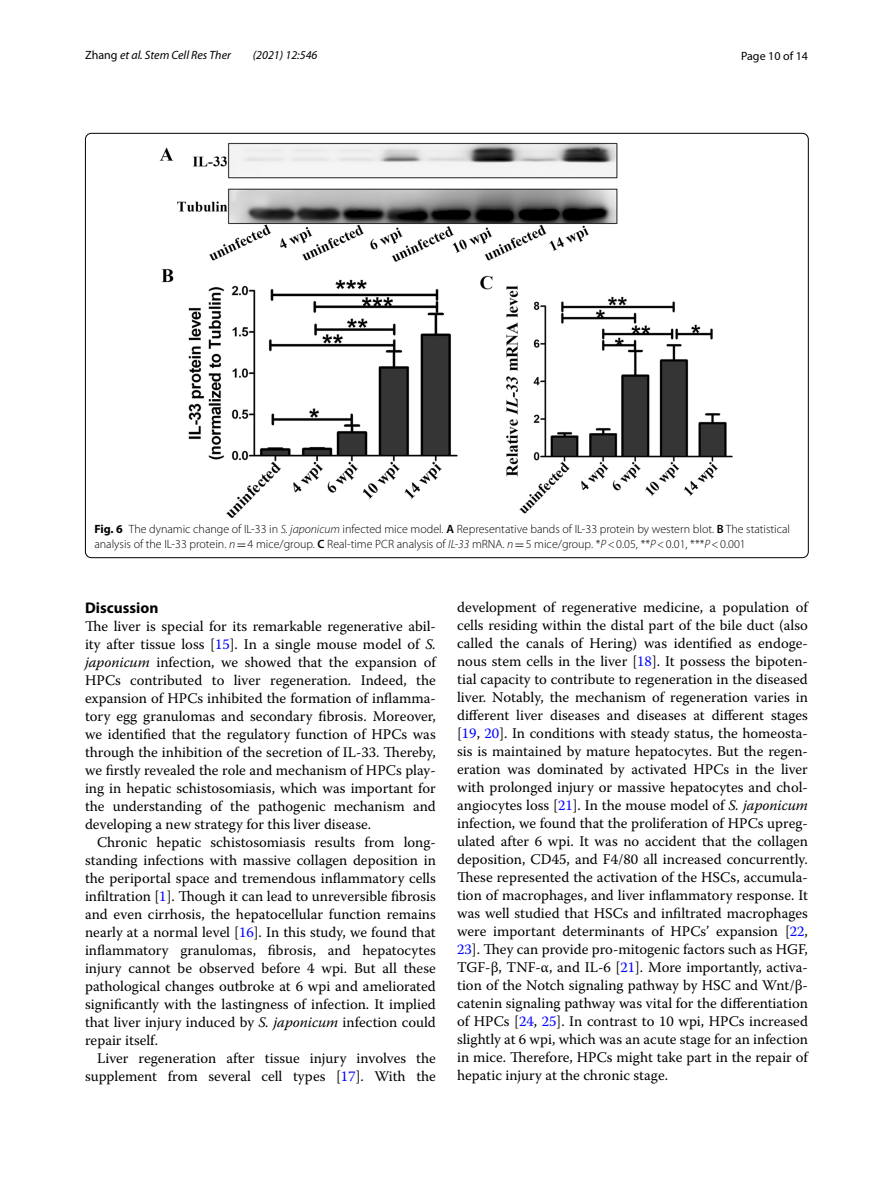
<style>
.page{position:relative;width:893px;height:1187px;background:#fff}
.page>*{position:absolute;margin:0;border:0;box-sizing:border-box;transform-origin:0 0}
.t1{font:700 15.45px "Myriad Pro";color:#000}
.t2{font:14.7px/18px "Warnock Pro";color:#000;text-align:justify}
.t3{font:300 12px/15px "Myriad Pro";color:#000}
.t4{font:italic 12px "Myriad Pro";color:#000}
.t5{font:12px "Myriad Pro";color:#000}
.s1{font-style:normal}
.s2{font-weight:700}
.s3{font-style:italic}
.s4{font-weight:600}
.s5{font-family:"MTSY";font-weight:400}
.s6{color:#00f}
</style>
<div class="page">
<img style="left:160px;top:142px;width:573px;height:376px">
<p class="t4" style="left:85px;top:48px;width:147px"><span class="s1">Zhang</span> et al. Stem Cell Res Ther</p>
<p class="t4" style="left:253px;top:48px;width:66px">(2021) 12:546</p>
<p class="t5" style="left:741px;top:48px;width:68px">Page 10 of 14</p>
<p class="t3" style="left:94px;top:522px;width:697px"><span class="s2">Fig. 6</span> The dynamic change of IL-33 in <span class="s3">S. japonicum</span> infected mice model<span class="s3">.</span> <span class="s4">A</span> Representative bands of IL-33 protein by western blot. <span class="s4">B</span> The statistical analysis of the IL-33 protein. <span class="s3">n</span><span class="s5">=</span>4 mice/group. <span class="s4">C</span> Real-time PCR analysis of <span class="s3">IL-33</span> mRNA. <span class="s3">n</span><span class="s5">=</span>5 mice/group. *<span class="s3">P</span>&lt;0.05, **<span class="s3">P</span>&lt;0.01, ***<span class="s3">P</span>&lt;0.001</p>
<p class="t1" style="left:85px;top:597px;width:75px">Discussion</p>
<p class="t2" style="left:85px;top:616px;width:352px">The liver is special for its remarkable regenerative abil&shy;ity after tissue loss [<span class="s6">15</span>]. In a single mouse model of <span class="s3">S. japonicum</span> infection, we showed that the expansion of HPCs contributed to liver regeneration. Indeed, the expansion of HPCs inhibited the formation of inflamma&shy;tory egg granulomas and secondary fibrosis. Moreover, we identified that the regulatory function of HPCs was through the inhibition of the secretion of IL-33. Thereby, we firstly revealed the role and mechanism of HPCs play&shy;ing in hepatic schistosomiasis, which was important for the understanding of the pathogenic mechanism and developing a new strategy for this liver disease.</p>
<p class="t2" style="left:85px;top:832px;width:352px;text-indent:12px">Chronic hepatic schistosomiasis results from long&shy;standing infections with massive collagen deposition in the periportal space and tremendous inflammatory cells infiltration [<span class="s6">1</span>]. Though it can lead to unreversible fibrosis and even cirrhosis, the hepatocellular function remains nearly at a normal level [<span class="s6">16</span>]. In this study, we found that inflammatory granulomas, fibrosis, and hepatocytes injury cannot be observed before 4 wpi. But all these pathological changes outbroke at 6 wpi and ameliorated significantly with the lastingness of infection. It implied that liver injury induced by <span class="s3">S. japonicum</span> infection could repair itself.</p>
<p class="t2" style="left:85px;top:1048px;width:352px;text-align:right">Liver regeneration after tissue injury involves the supplement from several cell types [<span class="s6">17</span>]. With the</p>
<p class="t2" style="left:457px;top:597px;width:352px">development of regenerative medicine, a population of cells residing within the distal part of the bile duct (also called the canals of Hering) was identified as endoge&shy;nous stem cells in the liver [<span class="s6">18</span>]. It possess the bipoten&shy;tial capacity to contribute to regeneration in the diseased liver. Notably, the mechanism of regeneration varies in different liver diseases and diseases at different stages [<span class="s6">19</span>, <span class="s6">20</span>]. In conditions with steady status, the homeosta&shy;sis is maintained by mature hepatocytes. But the regen&shy;eration was dominated by activated HPCs in the liver with prolonged injury or massive hepatocytes and chol&shy;angiocytes loss [<span class="s6">21</span>]. In the mouse model of <span class="s3">S. japonicum </span>infection, we found that the proliferation of HPCs upreg&shy;ulated after 6 wpi. It was no accident that the collagen deposition, CD45, and F4/80 all increased concurrently.<br>These represented the activation of the HSCs, accumula&shy;tion of macrophages, and liver inflammatory response. It was well studied that HSCs and infiltrated macrophages were important determinants of HPCs’ expansion [<span class="s6">22</span>, <span class="s6">23</span>]. They can provide pro-mitogenic factors such as HGF, TGF-β, TNF-α, and IL-6 [<span class="s6">21</span>]. More importantly, activa&shy;tion of the Notch signaling pathway by HSC and Wnt/β&shy;catenin signaling pathway was vital for the differentiation of HPCs [<span class="s6">24</span>, <span class="s6">25</span>]. In contrast to 10 wpi, HPCs increased slightly at 6 wpi, which was an acute stage for an infection in mice. Therefore, HPCs might take part in the repair of hepatic injury at the chronic stage.</p>
</div>
